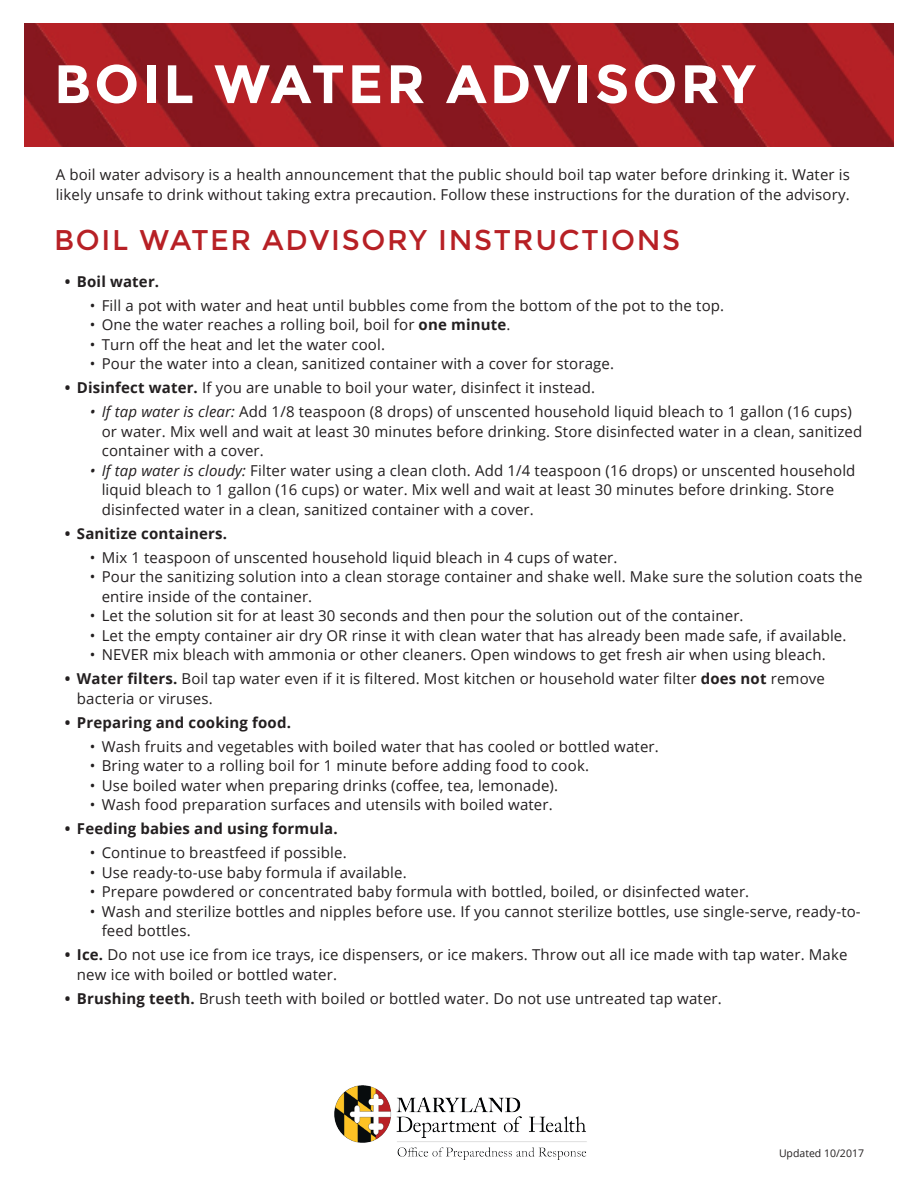
<style>
.page{position:relative;width:918px;height:1188px;background:#fff}
.page>*{position:absolute;margin:0;border:0;box-sizing:border-box;transform-origin:0 0}
.t1{font:700 54px "Montserrat";letter-spacing:.06em;color:#fff}
.t2{font:28.5px "Montserrat";letter-spacing:.06em;color:#b72025}
.t3{font:15px/19.5px "Open Sans";letter-spacing:.01em;color:#231f20}
.t4{font:700 15px "Open Sans";letter-spacing:.01em;color:#231f20}
.t5{font:10.5px "Open Sans";color:#231f20}
.s1{font-weight:700}
.s2{font-style:italic}
</style>
<div class="page">
<img style="left:25px;top:23px;width:868px;height:123px">
<img style="left:334px;top:1086px;width:253px;height:74px">
<p class="t1" style="left:54px;top:52px;width:703px">BOIL WATER ADVISORY</p>
<p class="t3" style="left:56px;top:165px;width:796px">A boil water advisory is a health announcement that the public should boil tap water before drinking it. Water is likely unsafe to drink without taking extra precaution. Follow these instructions for the duration of the advisory.</p>
<p class="t2" style="left:54px;top:223px;width:628px">BOIL WATER ADVISORY INSTRUCTIONS</p>
<p class="t4" style="left:65px;top:271px;width:96px">• Boil water.</p>
<p class="t3" style="left:90px;top:295px;width:636px">• Fill a pot with water and heat until bubbles come from the bottom of the pot to the top.</p>
<p class="t3" style="left:90px;top:315px;width:422px">• One the water reaches a rolling boil, boil for <span class="s1">one minute</span>.</p>
<p class="t3" style="left:90px;top:334px;width:297px">• Turn off the heat and let the water cool.</p>
<p class="t3" style="left:90px;top:354px;width:526px">• Pour the water into a clean, sanitized container with a cover for storage.</p>
<p class="t3" style="left:65px;top:378px;width:532px"><span class="s1">• Disinfect water.</span> If you are unable to boil your water, disinfect it instead.</p>
<p class="t3" style="left:102px;top:402px;width:762px;text-indent:-12px"><span class="s2">• If tap water is clear:</span> Add 1/8 teaspoon (8 drops) of unscented household liquid bleach to 1 gallon (16 cups) or water. Mix well and wait at least 30 minutes before drinking. Store disinfected water in a clean, sanitized container with a cover.</p>
<p class="t3" style="left:102px;top:460px;width:755px;text-indent:-12px"><span class="s2">• If tap water is cloudy:</span> Filter water using a clean cloth. Add 1/4 teaspoon (16 drops) or unscented household liquid bleach to 1 gallon (16 cups) or water. Mix well and wait at least 30 minutes before drinking. Store disinfected water in a clean, sanitized container with a cover.</p>
<p class="t4" style="left:65px;top:523px;width:164px">• Sanitize containers.</p>
<p class="t3" style="left:90px;top:547px;width:529px">• Mix 1 teaspoon of unscented household liquid bleach in 4 cups of water.</p>
<p class="t3" style="left:102px;top:567px;width:762px;text-indent:-12px">• Pour the sanitizing solution into a clean storage container and shake well. Make sure the solution coats the entire inside of the container.</p>
<p class="t3" style="left:90px;top:606px;width:655px">• Let the solution sit for at least 30 seconds and then pour the solution out of the container.</p>
<p class="t3" style="left:90px;top:625px;width:758px">• Let the empty container air dry OR rinse it with clean water that has already been made safe, if available.</p>
<p class="t3" style="left:90px;top:645px;width:738px">• NEVER mix bleach with ammonia or other cleaners. Open windows to get fresh air when using bleach.</p>
<p class="t3" style="left:77px;top:669px;width:750px;text-indent:-12px"><span class="s1">• Water filters.</span> Boil tap water even if it is filtered. Most kitchen or household water filter <span class="s1">does not</span> remove bacteria or viruses.</p>
<p class="t4" style="left:65px;top:712px;width:228px">• Preparing and cooking food.</p>
<p class="t3" style="left:90px;top:736px;width:571px">• Wash fruits and vegetables with boiled water that has cooled or bottled water.</p>
<p class="t3" style="left:90px;top:756px;width:501px">• Bring water to a rolling boil for 1 minute before adding food to cook.</p>
<p class="t3" style="left:90px;top:775px;width:470px">• Use boiled water when preparing drinks (coffee, tea, lemonade).</p>
<p class="t3" style="left:90px;top:795px;width:465px">• Wash food preparation surfaces and utensils with boiled water.</p>
<p class="t4" style="left:65px;top:818px;width:274px">• Feeding babies and using formula.</p>
<p class="t3" style="left:90px;top:843px;width:258px">• Continue to breastfeed if possible.</p>
<p class="t3" style="left:90px;top:862px;width:318px">• Use ready-to-use baby formula if available.</p>
<p class="t3" style="left:90px;top:882px;width:661px">• Prepare powdered or concentrated baby formula with bottled, boiled, or disinfected water.</p>
<p class="t3" style="left:102px;top:901px;width:761px;text-indent:-12px">• Wash and sterilize bottles and nipples before use. If you cannot sterilize bottles, use single-serve, ready-to&shy;feed bottles.</p>
<p class="t3" style="left:77px;top:945px;width:772px;text-indent:-12px"><span class="s1">• Ice.</span> Do not use ice from ice trays, ice dispensers, or ice makers. Throw out all ice made with tap water. Make new ice with boiled or bottled water.</p>
<p class="t3" style="left:65px;top:988px;width:658px"><span class="s1">• Brushing teeth.</span> Brush teeth with boiled or bottled water. Do not use untreated tap water.</p>
<p class="t5" style="left:779px;top:1146px;width:87px">Updated 10/2017</p>
</div>
